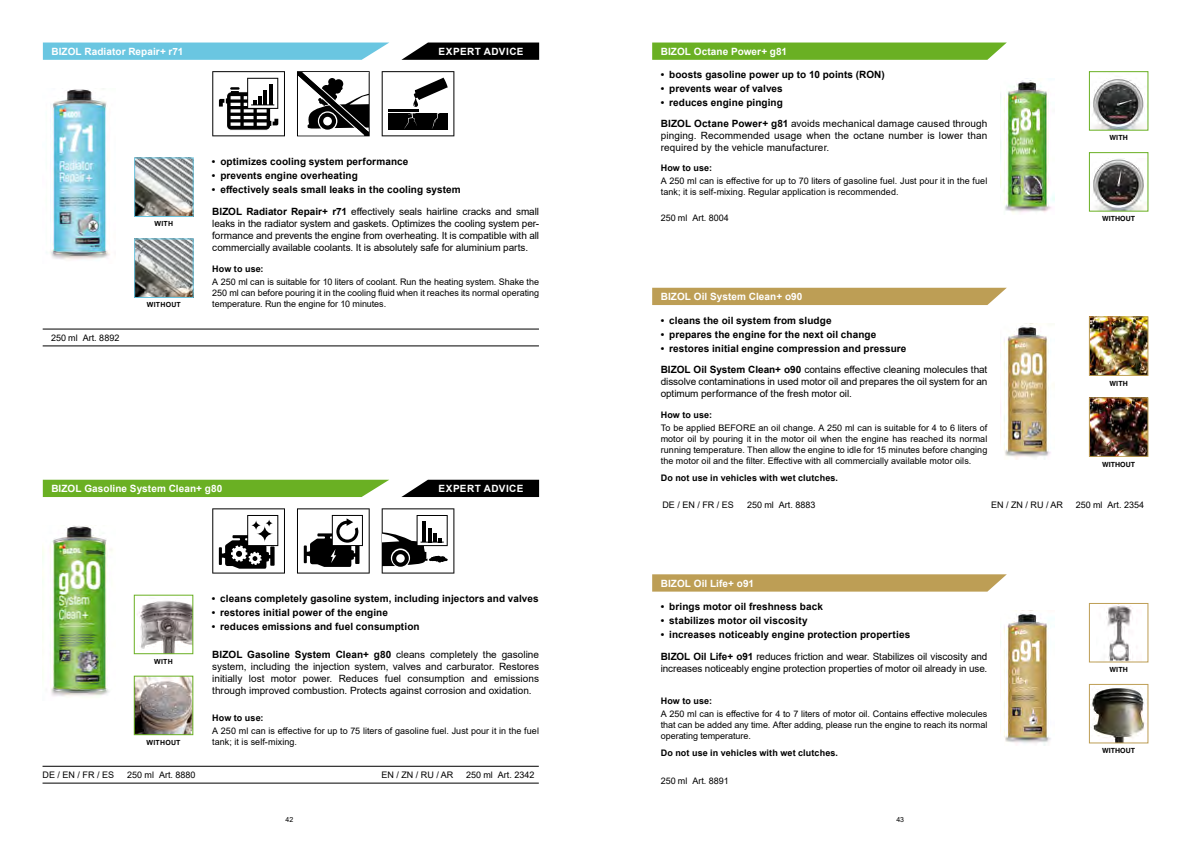
<style>
.page{position:relative;width:1191px;height:842px;background:#fff}
.page>*{position:absolute;margin:0;border:0;box-sizing:border-box;transform-origin:0 0}
.t1{font:10px/12px "Arial";letter-spacing:-.005em;color:#000;text-align:justify}
.t2{font:700 10px "Arial";letter-spacing:.01em;color:#000}
.t3{font:700 10px "Arial";letter-spacing:.01em;color:#fff}
.t4{font:700 10px "Arial";letter-spacing:.045em;color:#fff}
.t5{font:9px/11px "Arial";color:#000;text-align:justify}
.t6{font:700 9px "Arial";letter-spacing:.01em;color:#000}
.t7{font:700 7px "Helios";color:#000}
.t8{font:700 7px "Arial";letter-spacing:.03em;color:#000}
.t9{font:7px "Arial";color:#000}
.s1{font-weight:700}
</style>
<div class="page">
<svg style="left:43px;top:43px;width:346px;height:17px;background:#71c8e2"></svg>
<svg style="left:401px;top:43px;width:138px;height:17px;background:#1b1b1b"></svg>
<img style="left:136px;top:159px;width:56px;height:56px">
<div style="left:134px;top:157px;width:60px;height:60px;border:1px solid #6ac6e1"></div>
<img style="left:136px;top:240px;width:56px;height:56px">
<div style="left:134px;top:238px;width:60px;height:60px;border:1px solid #6ac6e1"></div>
<img style="left:50px;top:88px;width:60px;height:172px">
<div style="left:43px;top:480px;width:346px;height:17px;background:#6ab023"></div>
<svg style="left:401px;top:480px;width:138px;height:17px;background:#181818"></svg>
<img style="left:43px;top:525px;width:70px;height:171px">
<img style="left:137px;top:601px;width:54px;height:51px">
<div style="left:134px;top:595px;width:59px;height:59px;border:1px solid #6ab023"></div>
<img style="left:136px;top:678px;width:55px;height:55px">
<div style="left:134px;top:676px;width:59px;height:59px;border:1px solid #6ab023"></div>
<svg style="left:382px;top:71px;width:72px;height:65px"></svg>
<svg style="left:212px;top:71px;width:73px;height:65px"></svg>
<svg style="left:297px;top:71px;width:73px;height:65px"></svg>
<svg style="left:382px;top:508px;width:72px;height:65px"></svg>
<svg style="left:212px;top:508px;width:73px;height:66px"></svg>
<svg style="left:256px;top:525px;width:17px;height:17px"></svg>
<svg style="left:251px;top:520px;width:10px;height:10px"></svg>
<svg style="left:265px;top:519px;width:8px;height:8px"></svg>
<svg style="left:297px;top:508px;width:73px;height:65px"></svg>
<svg style="left:652px;top:574px;width:354px;height:18px;background:#c1a45f"></svg>
<img style="left:1000px;top:610px;width:51px;height:136px">
<img style="left:1106px;top:605px;width:27px;height:55px">
<div style="left:1089px;top:603px;width:59px;height:59px;border:1px solid #bd9e55"></div>
<img style="left:1091px;top:688px;width:54px;height:53px">
<div style="left:1089px;top:684px;width:59px;height:59px;border:1px solid #bd9e55"></div>
<div style="left:652px;top:288px;width:354px;height:17px;background:#bd9e55"></div>
<img style="left:1000px;top:324px;width:51px;height:135px">
<img style="left:1091px;top:318px;width:55px;height:56px">
<div style="left:1089px;top:316px;width:59px;height:60px;border:1px solid #bd9e55"></div>
<img style="left:1091px;top:399px;width:55px;height:56px">
<div style="left:1089px;top:397px;width:59px;height:60px;border:1px solid #bd9e55"></div>
<svg style="left:652px;top:43px;width:354px;height:17px;background:#6fb22b"></svg>
<img style="left:1000px;top:80px;width:54px;height:133px">
<img style="left:1092px;top:79px;width:53px;height:50px">
<div style="left:1089px;top:71px;width:59px;height:60px;border:1px solid #6ab023"></div>
<img style="left:1093px;top:158px;width:53px;height:52px">
<div style="left:1089px;top:152px;width:59px;height:60px;border:1px solid #6ab023"></div>
<hr style="left:43px;top:345px;width:496px;height:1px;background:#000">
<hr style="left:43px;top:329px;width:496px;height:1px;background:#000">
<hr style="left:43px;top:783px;width:496px;height:1px;background:#000">
<hr style="left:43px;top:766px;width:496px;height:1px;background:#000">
<p class="t3" style="left:51px;top:44px;width:133px">BIZOL Radiator Repair+ r71</p>
<p class="t4" style="left:438px;top:44px;width:86px">EXPERT ADVICE</p>
<p class="t8" style="left:155px;top:219px;width:20px">WITH</p>
<p class="t5" style="left:51px;top:332px;width:70px">250 ml Art. 8892</p>
<p class="t8" style="left:147px;top:300px;width:36px">WITHOUT</p>
<p class="t2" style="left:212px;top:154px;width:198px">• optimizes cooling system performance</p>
<p class="t2" style="left:212px;top:168px;width:147px">• prevents engine overheating</p>
<p class="t2" style="left:212px;top:182px;width:250px">• effectively seals small leaks in the cooling system</p>
<p class="t1" style="left:212px;top:205px;width:328px"><span class="s1">BIZOL Radiator Repair+ r71</span> effectively seals hairline cracks and small leaks in the radiator system and gaskets. Optimizes the cooling system per&shy;formance and prevents the engine from overheating. It is compatible with all commercially available coolants. It is absolutely safe for aluminium parts.</p>
<p class="t6" style="left:212px;top:263px;width:53px">How to use:</p>
<p class="t5" style="left:212px;top:277px;width:328px">A 250 ml can is suitable for 10 liters of coolant. Run the heating system. Shake the 250 ml can before pouring it in the cooling fluid when it reaches its normal operating temperature. Run the engine for 10 minutes.</p>
<p class="t3" style="left:51px;top:481px;width:172px">BIZOL Gasoline System Clean+ g80</p>
<p class="t4" style="left:438px;top:481px;width:86px">EXPERT ADVICE</p>
<p class="t8" style="left:154px;top:656px;width:20px">WITH</p>
<p class="t8" style="left:147px;top:737px;width:36px">WITHOUT</p>
<p class="t2" style="left:212px;top:591px;width:328px">• cleans completely gasoline system, including injectors and valves</p>
<p class="t2" style="left:212px;top:605px;width:178px">• restores initial power of the engine</p>
<p class="t2" style="left:212px;top:619px;width:209px">• reduces emissions and fuel consumption</p>
<p class="t1" style="left:212px;top:648px;width:328px"><span class="s1">BIZOL Gasoline System Clean+ g80</span> cleans completely the gasoline system, including the injection system, valves and carburator. Restores initially lost motor power. Reduces fuel consumption and emissions through improved combustion. Protects against corrosion and oxidation.</p>
<p class="t6" style="left:212px;top:711px;width:53px">How to use:</p>
<p class="t5" style="left:212px;top:725px;width:328px">A 250 ml can is effective for up to 75 liters of gasoline fuel. Just pour it in the fuel tank; it is self-mixing.</p>
<p class="t5" style="left:43px;top:769px;width:73px">DE / EN / FR / ES</p>
<p class="t5" style="left:127px;top:769px;width:70px">250 ml Art. 8880</p>
<p class="t5" style="left:381px;top:769px;width:74px">EN / ZN / RU / AR</p>
<p class="t5" style="left:466px;top:769px;width:70px">250 ml Art. 2342</p>
<p class="t3" style="left:660px;top:44px;width:128px">BIZOL Octane Power+ g81</p>
<p class="t2" style="left:660px;top:68px;width:225px">• boosts gasoline power up to 10 points (RON)</p>
<p class="t2" style="left:660px;top:82px;width:124px">• prevents wear of valves</p>
<p class="t2" style="left:660px;top:96px;width:124px">• reduces engine pinging</p>
<p class="t1" style="left:660px;top:118px;width:328px"><span class="s1">BIZOL Octane Power+ g81</span> avoids mechanical damage caused through pinging. Recommended usage when the octane number is lower than required by the vehicle manufacturer.</p>
<p class="t6" style="left:660px;top:162px;width:53px">How to use:</p>
<p class="t5" style="left:660px;top:175px;width:328px">A 250 ml can is effective for up to 70 liters of gasoline fuel. Just pour it in the fuel tank; it is self-mixing. Regular application is recommended.</p>
<p class="t5" style="left:660px;top:213px;width:70px">250 ml Art. 8004</p>
<p class="t3" style="left:660px;top:289px;width:143px">BIZOL Oil System Clean+ o90</p>
<p class="t2" style="left:660px;top:313px;width:172px">• cleans the oil system from sludge</p>
<p class="t2" style="left:660px;top:327px;width:217px">• prepares the engine for the next oil change</p>
<p class="t2" style="left:660px;top:341px;width:247px">• restores initial engine compression and pressure</p>
<p class="t1" style="left:660px;top:364px;width:328px"><span class="s1">BIZOL Oil System Clean+ o90</span> contains effective cleaning molecules that dissolve contaminations in used motor oil and prepares the oil system for an optimum performance of the fresh motor oil.</p>
<p class="t6" style="left:660px;top:408px;width:53px">How to use:</p>
<p class="t5" style="left:660px;top:422px;width:328px">To be applied BEFORE an oil change. A 250 ml can is suitable for 4 to 6 liters of motor oil by pouring it in the motor oil when the engine has reached its normal running temperature. Then allow the engine to idle for 15 minutes before changing the motor oil and the filter. Effective with all commercially available motor oils.</p>
<p class="t6" style="left:660px;top:471px;width:179px">Do not use in vehicles with wet clutches.</p>
<p class="t7" style="left:1109px;top:134px;width:20px">WITH</p>
<p class="t7" style="left:1102px;top:215px;width:34px">WITHOUT</p>
<p class="t7" style="left:1109px;top:379px;width:20px">WITH</p>
<p class="t7" style="left:1102px;top:460px;width:34px">WITHOUT</p>
<p class="t5" style="left:662px;top:499px;width:73px">DE / EN / FR / ES</p>
<p class="t5" style="left:747px;top:499px;width:70px">250 ml Art. 8883</p>
<p class="t5" style="left:991px;top:499px;width:74px">EN / ZN / RU / AR</p>
<p class="t5" style="left:1075px;top:499px;width:70px">250 ml Art. 2354</p>
<p class="t3" style="left:660px;top:576px;width:95px">BIZOL Oil Life+ o91</p>
<p class="t2" style="left:660px;top:600px;width:164px">• brings motor oil freshness back</p>
<p class="t2" style="left:660px;top:614px;width:148px">• stabilizes motor oil viscosity</p>
<p class="t2" style="left:660px;top:628px;width:251px">• increases noticeably engine protection properties</p>
<p class="t1" style="left:660px;top:650px;width:328px"><span class="s1">BIZOL Oil Life+ o91</span> reduces friction and wear. Stabilizes oil viscosity and increases noticeably engine protection properties of motor oil already in use.</p>
<p class="t6" style="left:660px;top:695px;width:53px">How to use:</p>
<p class="t5" style="left:660px;top:709px;width:328px">A 250 ml can is effective for 4 to 7 liters of motor oil. Contains effective molecules that can be added any time. After adding, please run the engine to reach its normal operating temperature.</p>
<p class="t6" style="left:660px;top:747px;width:179px">Do not use in vehicles with wet clutches.</p>
<p class="t5" style="left:660px;top:775px;width:70px">250 ml Art. 8891</p>
<p class="t7" style="left:1109px;top:666px;width:20px">WITH</p>
<p class="t7" style="left:1102px;top:747px;width:34px">WITHOUT</p>
<p class="t9" style="left:286px;top:815px;width:9px">42</p>
<p class="t9" style="left:896px;top:815px;width:9px">43</p>
</div>
